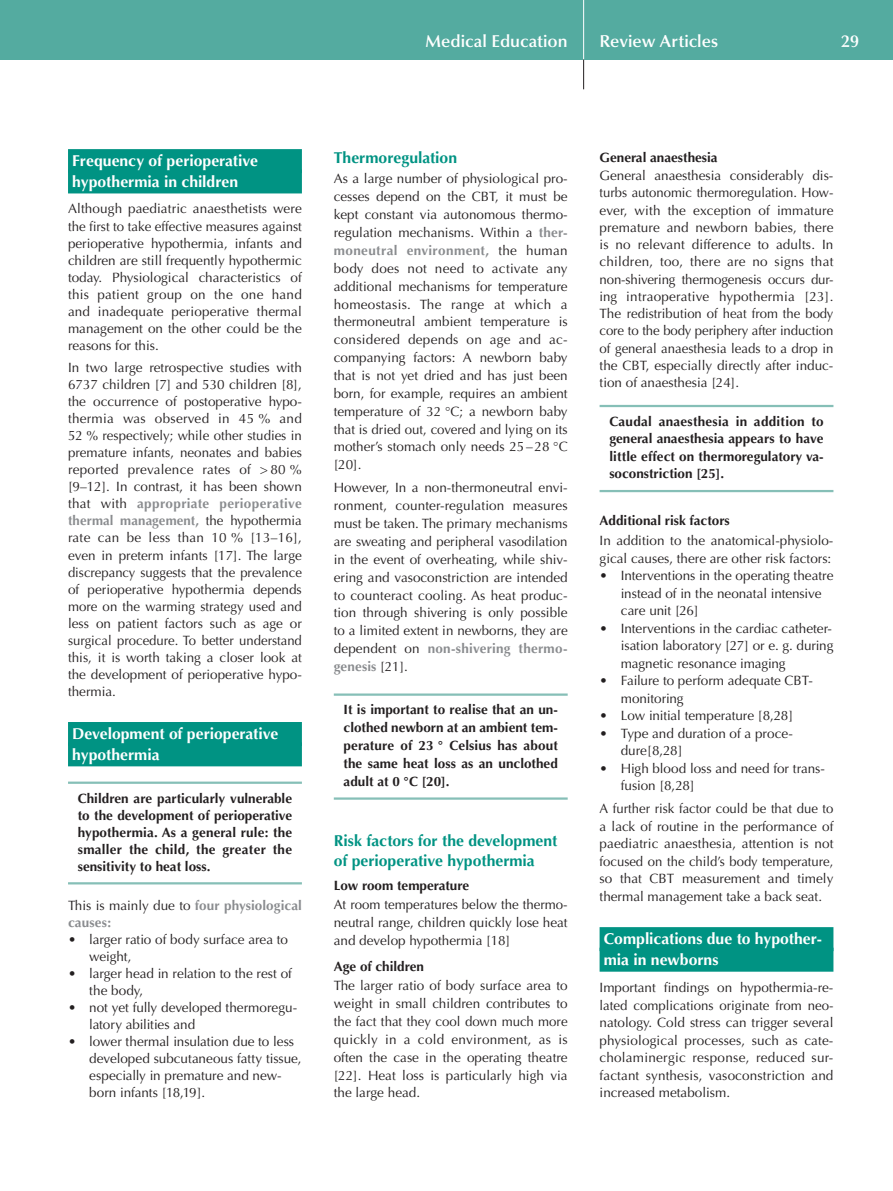
<style>
.page{position:relative;width:893px;height:1191px;background:#fff}
.page>*{position:absolute;margin:0;border:0;box-sizing:border-box;transform-origin:0 0}
.t1{font:600 17.25px "Optima";color:#fff}
.t2{font:700 15.75px/20.4px "Optima";color:#fff}
.t3{font:700 15.75px/20px "Optima";color:#009383}
.t4{font:13.5px/17.9px "Optima";color:#231f20;text-align:justify}
.t5{font:700 13.5px/17.1px "Optima";color:#231f20;text-align:justify}
.t6{font:700 13.5px/17.1px "Optima";letter-spacing:.015em;color:#8a8c8f}
.s1{font-weight:700;color:#8a8c8f}
.s2{font-weight:400;color:#231f20}
</style>
<div class="page">
<div style="left:0;top:0;width:893px;height:60px;background:#54aba0"></div>
<hr style="left:583px;top:0;width:1px;height:60px;background:#fff">
<svg style="left:583px;top:60px;width:1px;height:29px"></svg>
<div style="left:68px;top:149px;width:234px;height:24px;background:#009383"></div>
<div style="left:68px;top:169px;width:234px;height:24px;background:#009383"></div>
<div style="left:68px;top:722px;width:234px;height:24px;background:#009383"></div>
<div style="left:68px;top:742px;width:234px;height:24px;background:#009383"></div>
<hr style="left:68px;top:781px;width:234px;height:3px;background:#86bfb7">
<hr style="left:68px;top:882px;width:234px;height:2px;background:#86bfb7">
<hr style="left:334px;top:693px;width:234px;height:2px;background:#86bfb7">
<hr style="left:334px;top:797px;width:234px;height:2px;background:#86bfb7">
<hr style="left:600px;top:405px;width:233px;height:2px;background:#86bfb7">
<hr style="left:600px;top:490px;width:233px;height:2px;background:#86bfb7">
<div style="left:600px;top:927px;width:233px;height:24px;background:#009383"></div>
<div style="left:600px;top:947px;width:233px;height:24px;background:#009383"></div>
<p class="t1" style="left:425px;top:31px;width:144px">Medical Education</p>
<p class="t1" style="left:600px;top:31px;width:120px">Review Articles</p>
<p class="t1" style="left:841px;top:31px;width:19px">29</p>
<p class="t2" style="left:72px;top:151px;width:187px">Frequency of perioperative hypothermia in children</p>
<p class="t4" style="left:68px;top:200px;width:235px;line-height:17.1px">Although paediatric anaesthetists were the first to take effective measures against perioperative hypothermia, infants and children are still frequently hypothermic today. Physiological characteristics of this patient group on the one hand and inadequate perioperative thermal management on the other could be the reasons for this.</p>
<p class="t4" style="left:68px;top:359px;width:235px;line-height:17.1px">In two large retrospective studies with 6737 children [7] and 530 children [8], the occurrence of postoperative hypo&shy;thermia was observed in 45 % and 52 % respectively; while other studies in premature infants, neonates and babies reported prevalence rates of &gt; 80 % [9–12]. In contrast, it has been shown that with <span class="s1">appropriate perioperative thermal management,</span> the hypothermia rate can be less than 10 % [13–16], even in preterm infants [17]. The large discrepancy suggests that the prevalence of perioperative hypothermia depends more on the warming strategy used and less on patient factors such as age or surgical procedure. To better understand this, it is worth taking a closer look at the development of perioperative hypo&shy;thermia.</p>
<p class="t2" style="left:72px;top:724px;width:208px">Development of perioperative hypothermia</p>
<p class="t5" style="left:78px;top:789px;width:216px">Children are particularly vulnerable to the development of perioperative hypothermia. As a general rule: the smaller the child, the greater the sensitivity to heat loss.</p>
<p class="t6" style="left:68px;top:897px;width:235px"><span class="s2">This is mainly due to</span> four physiological causes:</p>
<p class="t4" style="left:89px;top:931px;width:200px;line-height:17.1px;text-indent:-21px">• larger ratio of body surface area to weight,</p>
<p class="t4" style="left:89px;top:965px;width:204px;line-height:17.1px;text-indent:-21px">• larger head in relation to the rest of the body,</p>
<p class="t4" style="left:89px;top:999px;width:209px;line-height:17.1px;text-indent:-21px">• not yet fully developed thermoregu&shy;latory abilities and</p>
<p class="t4" style="left:89px;top:1033px;width:214px;line-height:17.1px;text-align:left;text-indent:-21px">• lower thermal insulation due to less developed subcutaneous fatty tissue, especially in premature and new&shy;born infants [18,19].</p>
<p class="t3" style="left:334px;top:147px;width:125px">Thermoregulation</p>
<p class="t4" style="left:334px;top:170px;width:235px">As a large number of physiological pro&shy;cesses depend on the CBT, it must be kept constant via autonomous thermo&shy;regulation mechanisms. Within a <span class="s1">ther&shy;moneutral environment,</span> the human body does not need to activate any additional mechanisms for temperature homeostasis. The range at which a thermoneutral ambient temperature is considered depends on age and ac&shy;companying factors: A newborn baby that is not yet dried and has just been born, for example, requires an ambient temperature of 32 °C; a newborn baby that is dried out, covered and lying on its mother’s stomach only needs 25–28 °C [20].</p>
<p class="t4" style="left:334px;top:479px;width:235px">However, In a non-thermoneutral envi&shy;ronment, counter-regulation measures must be taken. The primary mechanisms are sweating and peripheral vasodilation in the event of overheating, while shiv&shy;ering and vasoconstriction are intended to counteract cooling. As heat produc&shy;tion through shivering is only possible to a limited extent in newborns, they are dependent on <span class="s1">non-shivering thermo&shy;genesis</span> [21].</p>
<p class="t5" style="left:344px;top:701px;width:216px;line-height:17.9px">It is important to realise that an un&shy;clothed newborn at an ambient tem&shy;perature of 23 ° Celsius has about the same heat loss as an unclothed adult at 0 °C [20].</p>
<p class="t3" style="left:334px;top:831px;width:225px">Risk factors for the development of perioperative hypothermia</p>
<p class="t5" style="left:334px;top:877px;width:137px">Low room temperature</p>
<p class="t4" style="left:334px;top:896px;width:235px">At room temperatures below the thermo&shy;neutral range, children quickly lose heat and develop hypothermia [18]</p>
<p class="t5" style="left:334px;top:958px;width:92px">Age of children</p>
<p class="t4" style="left:334px;top:977px;width:235px">The larger ratio of body surface area to weight in small children contributes to the fact that they cool down much more quickly in a cold environment, as is often the case in the operating theatre [22]. Heat loss is particularly high via the large head.</p>
<p class="t5" style="left:600px;top:149px;width:120px">General anaesthesia</p>
<p class="t4" style="left:600px;top:167px;width:235px;line-height:17.2px">General anaesthesia considerably dis&shy;turbs autonomic thermoregulation. How&shy;ever, with the exception of immature premature and newborn babies, there is no relevant difference to adults. In children, too, there are no signs that non-shivering thermogenesis occurs dur&shy;ing intraoperative hypothermia [23].<br>The redistribution of heat from the body core to the body periphery after induction of general anaesthesia leads to a drop in the CBT, especially directly after induc&shy;tion of anaesthesia [24].</p>
<p class="t5" style="left:609px;top:413px;width:216px;line-height:17.5px">Caudal anaesthesia in addition to general anaesthesia appears to have little effect on thermoregulatory va&shy;soconstriction [25].</p>
<p class="t5" style="left:600px;top:512px;width:132px">Additional risk factors</p>
<p class="t4" style="left:600px;top:532px;width:234px">In addition to the anatomical-physiolo&shy;gical causes, there are other risk factors:</p>
<p class="t4" style="left:621px;top:567px;width:214px;text-align:left;text-indent:-21px">• Interventions in the operating theatre instead of in the neonatal intensive care unit [26]</p>
<p class="t4" style="left:621px;top:619px;width:214px;text-indent:-21px">• Interventions in the cardiac catheter&shy;isation laboratory [27] or e. g. during magnetic resonance imaging</p>
<p class="t4" style="left:621px;top:672px;width:194px;text-indent:-21px">• Failure to perform adequate CBT&shy;monitoring</p>
<p class="t4" style="left:600px;top:707px;width:195px">• Low initial temperature [8,28]</p>
<p class="t4" style="left:621px;top:724px;width:174px;text-indent:-21px">• Type and duration of a proce&shy;dure[8,28]</p>
<p class="t4" style="left:621px;top:759px;width:206px;text-indent:-21px">• High blood loss and need for trans&shy;fusion [8,28]</p>
<p class="t4" style="left:600px;top:800px;width:235px">A further risk factor could be that due to a lack of routine in the performance of paediatric anaesthesia, attention is not focused on the child’s body temperature, so that CBT measurement and timely thermal management take a back seat.</p>
<p class="t2" style="left:604px;top:929px;width:218px">Complications due to hypother&shy;mia in newborns</p>
<p class="t4" style="left:600px;top:979px;width:235px">Important findings on hypothermia-re&shy;lated complications originate from neo&shy;natology. Cold stress can trigger several physiological processes, such as cate&shy;cholaminergic response, reduced sur&shy;factant synthesis, vasoconstriction and increased metabolism.</p>
</div>
